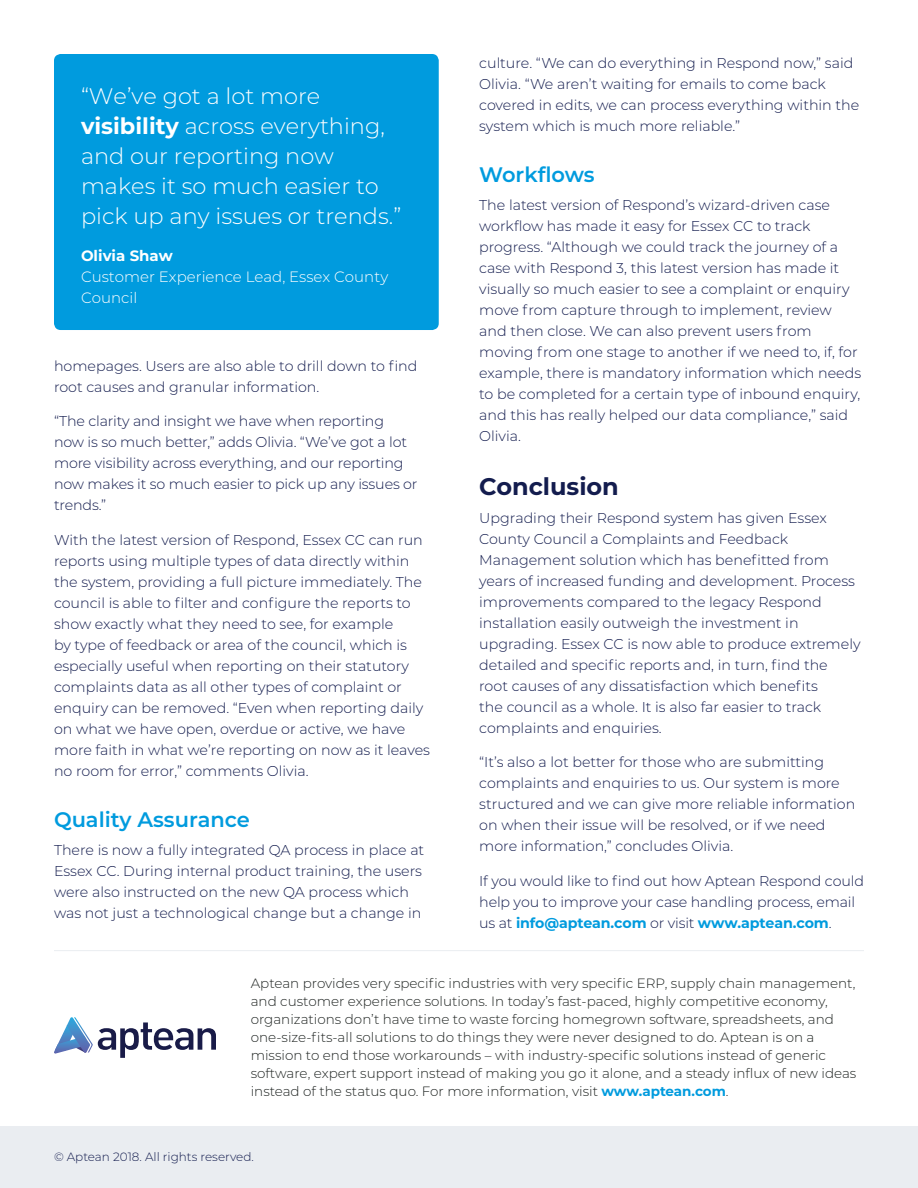
<style>
.page{position:relative;width:918px;height:1188px;background:#fff}
.page>*{position:absolute;margin:0;border:0;box-sizing:border-box;transform-origin:0 0}
.t1{font:700 24px "Montserrat";color:#131c4e}
.t2{font:300 22.5px/30px "Montserrat";color:#fff}
.t3{font:600 21px "Montserrat";color:#009bde}
.t4{font:300 15px/21px "Montserrat";color:#fff}
.t5{font:700 15px "Montserrat";color:#fff}
.t6{font:300 14.25px/21px "Montserrat";color:#131c4e}
.t7{font:300 13.5px/18px "Montserrat";color:#1e2321}
.t8{font:300 12px "Montserrat";color:#131c4e}
.s1{font-weight:700}
.s2{font-weight:700;color:#009bde}
</style>
<div class="page">
<div style="left:0;top:1126px;width:918px;height:62px;background:#eaedf1"></div>
<svg style="left:54px;top:1017px;width:162px;height:41px"></svg>
<hr style="left:54px;top:950px;width:810px;height:1px;background:#eaedf1">
<div style="left:54px;top:54px;width:385px;height:276px;background:#009bde;border-radius:7px"></div>
<h2 class="t2" style="left:81px;top:81px;width:322px">“We’ve got a lot more <span class="s1">visibility</span> across everything, and our reporting now makes it so much easier to pick up any issues or trends.”</h2>
<p class="t5" style="left:81px;top:245px;width:93px">Olivia Shaw</p>
<p class="t4" style="left:81px;top:266px;width:309px">Customer Experience Lead, Essex County<br>Council</p>
<p class="t6" style="left:54px;top:355px;width:365px">homepages. Users are also able to drill down to find root causes and granular information.</p>
<p class="t6" style="left:54px;top:410px;width:365px">“The clarity and insight we have when reporting now is so much better,” adds Olivia. “We’ve got a lot more visibility across everything, and our reporting now makes it so much easier to pick up any issues or trends.”</p>
<p class="t6" style="left:54px;top:529px;width:377px">With the latest version of Respond, Essex CC can run reports using multiple types of data directly within the system, providing a full picture immediately. The council is able to filter and configure the reports to show exactly what they need to see, for example<br>by type of feedback or area of the council, which is especially useful when reporting on their statutory complaints data as all other types of complaint or enquiry can be removed. “Even when reporting daily on what we have open, overdue or active, we have more faith in what we’re reporting on now as it leaves no room for error,” comments Olivia.</p>
<h3 class="t3" style="left:54px;top:805px;width:198px">Quality Assurance</h3>
<p class="t6" style="left:54px;top:839px;width:372px">There is now a fully integrated QA process in place at Essex CC. During internal product training, the users were also instructed on the new QA process which was not just a technological change but a change in</p>
<p class="t6" style="left:479px;top:52px;width:382px">culture. “We can do everything in Respond now,” said Olivia. “We aren’t waiting for emails to come back covered in edits, we can process everything within the system which is much more reliable.”</p>
<h3 class="t3" style="left:479px;top:160px;width:117px">Workflows</h3>
<p class="t6" style="left:479px;top:194px;width:383px">The latest version of Respond’s wizard-driven case workflow has made it easy for Essex CC to track progress. “Although we could track the journey of a case with Respond 3, this latest version has made it visually so much easier to see a complaint or enquiry move from capture through to implement, review and then close. We can also prevent users from moving from one stage to another if we need to, if, for example, there is mandatory information which needs to be completed for a certain type of inbound enquiry, and this has really helped our data compliance,” said Olivia.</p>
<h1 class="t1" style="left:479px;top:469px;width:141px">Conclusion</h1>
<p class="t6" style="left:479px;top:507px;width:383px">Upgrading their Respond system has given Essex County Council a Complaints and Feedback Management solution which has benefitted from years of increased funding and development. Process improvements compared to the legacy Respond installation easily outweigh the investment in upgrading. Essex CC is now able to produce extremely detailed and specific reports and, in turn, find the<br>root causes of any dissatisfaction which benefits<br>the council as a whole. It is also far easier to track complaints and enquiries.</p>
<p class="t6" style="left:479px;top:751px;width:378px">“It’s also a lot better for those who are submitting complaints and enquiries to us. Our system is more structured and we can give more reliable information on when their issue will be resolved, or if we need more information,” concludes Olivia.</p>
<p class="t6" style="left:479px;top:870px;width:386px">If you would like to find out how Aptean Respond could help you to improve your case handling process, email us at <span class="s2">info@aptean.com</span> or visit <span class="s2">www.aptean.com</span>.</p>
<p class="t7" style="left:251px;top:974px;width:607px">Aptean provides very specific industries with very specific ERP, supply chain management, and customer experience solutions. In today’s fast-paced, highly competitive economy, organizations don’t have time to waste forcing homegrown software, spreadsheets, and one-size-fits-all solutions to do things they were never designed to do. Aptean is on a mission to end those workarounds – with industry-specific solutions instead of generic software, expert support instead of making you go it alone, and a steady influx of new ideas instead of the status quo. For more information, visit <span class="s2">www.aptean.com</span>.</p>
<p class="t8" style="left:54px;top:1149px;width:201px">© Aptean 2018. All rights reserved.</p>
</div>
